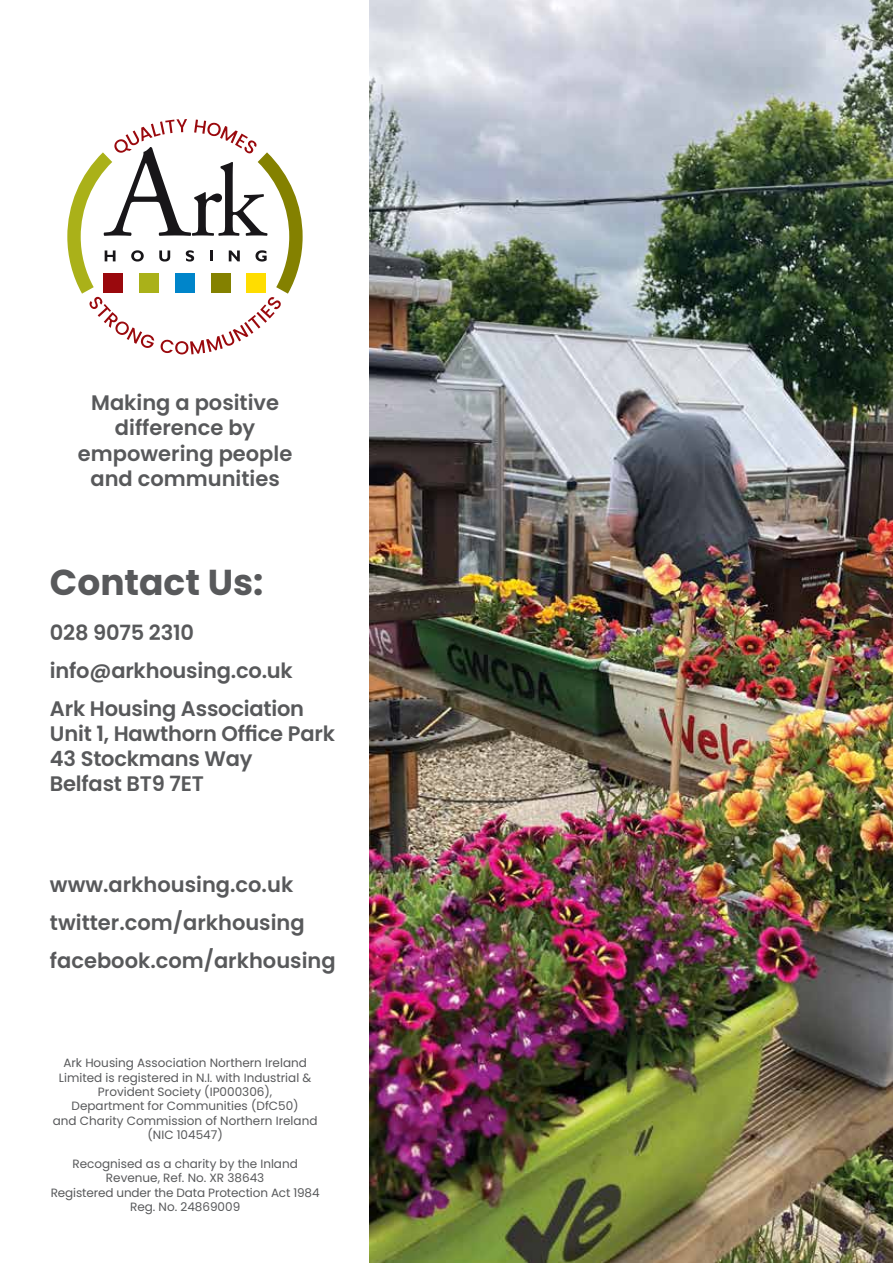
<style>
.page{position:relative;width:893px;height:1263px;background:#fff}
.page>*{position:absolute;margin:0;border:0;box-sizing:border-box;transform-origin:0 0}
.t1{font:700 36px "Poppins";color:#58595b}
.t2{font:600 21px/25.2px "Poppins";color:#58595b}
.t3{font:12px/14.4px "Poppins";color:#58595b;text-align:center}
</style>
<div class="page">
<img style="left:370px;top:0;width:523px;height:1263px">
<svg style="left:67px;top:119px;width:236px;height:235px"></svg>
<div style="left:139px;top:274px;width:20px;height:19px;background:#aab119"></div>
<div style="left:175px;top:274px;width:19px;height:19px;background:#0085ca"></div>
<div style="left:211px;top:274px;width:19px;height:19px;background:#848100"></div>
<div style="left:247px;top:274px;width:19px;height:19px;background:#fd0"></div>
<div style="left:104px;top:274px;width:19px;height:19px;background:#9a090d"></div>
<h2 class="t2" style="left:78px;top:390px;width:216px;text-align:center">Making a positive difference by empowering people and communities</h2>
<h1 class="t1" style="left:50px;top:561px;width:215px">Contact Us:</h1>
<h2 class="t2" style="left:50px;top:613px;width:256px;line-height:38px">028 9075 2310 info@arkhousing.co.uk<br>Ark Housing Association</h2>
<h2 class="t2" style="left:50px;top:721px;width:286px">Unit 1, Hawthorn Office Park<br>43 Stockmans Way<br>Belfast BT9 7ET</h2>
<h2 class="t2" style="left:50px;top:866px;width:287px;line-height:38px">www.arkhousing.co.uk twitter.com/arkhousing facebook.com/arkhousing</h2>
<p class="t3" style="left:53px;top:1056px;width:266px">Ark Housing Association Northern Ireland Limited is registered in N.I. with Industrial &amp; Provident Society (IP000306),<br>Department for Communities (DfC50)<br>and Charity Commission of Northern Ireland (NIC 104547)</p>
<p class="t3" style="left:51px;top:1157px;width:270px">Recognised as a charity by the Inland<br>Revenue, Ref. No. XR 38643<br>Registered under the Data Protection Act 1984<br>Reg. No. 24869009</p>
</div>
